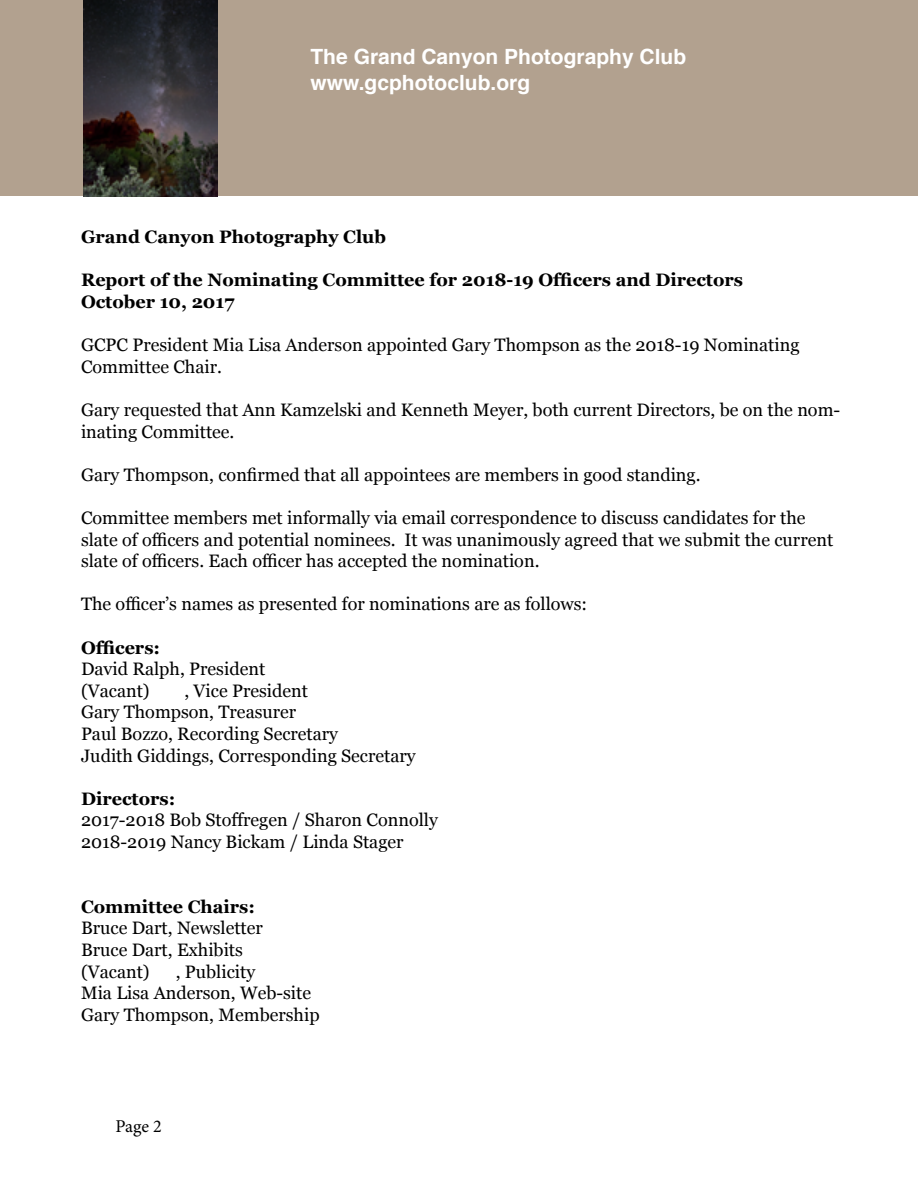
<style>
.page{position:relative;width:918px;height:1188px;background:#fff}
.page>*{position:absolute;margin:0;border:0;box-sizing:border-box;transform-origin:0 0}
.t1{font:700 21px/25.2px "Helvetica";color:#fff}
.t2{font:18px/21.6px "Georgia";color:#000}
.t3{font:700 18px/21.6px "Georgia";color:#000}
.t4{font:18px "Minion Pro";color:#000}
</style>
<div class="page">
<div style="left:0;top:0;width:918px;height:195px;background:#b2a18f"></div>
<img style="left:83px;top:0;width:135px;height:197px">
<p class="t1" style="left:310px;top:45px;width:377px">The Grand Canyon Photography Club www.gcphotoclub.org</p>
<p class="t3" style="left:81px;top:225px;width:307px">Grand Canyon Photography Club</p>
<p class="t3" style="left:81px;top:268px;width:664px">Report of the Nominating Committee for 2018-19 Officers and Directors<br>October 10, 2017</p>
<p class="t2" style="left:81px;top:333px;width:720px">GCPC President Mia Lisa Anderson appointed Gary Thompson as the 2018-19 Nominating<br>Committee Chair.</p>
<p class="t2" style="left:81px;top:398px;width:761px">Gary requested that Ann Kamzelski and Kenneth Meyer, both current Directors, be on the nom&shy;inating Committee.</p>
<p class="t2" style="left:81px;top:463px;width:621px">Gary Thompson, confirmed that all appointees are members in good standing.</p>
<p class="t2" style="left:81px;top:506px;width:754px">Committee members met informally via email correspondence to discuss candidates for the slate of officers and potential nominees. It was unanimously agreed that we submit the current slate of officers. Each officer has accepted the nomination.</p>
<p class="t2" style="left:81px;top:593px;width:508px">The officer’s names as presented for nominations are as follows:</p>
<p class="t3" style="left:81px;top:636px;width:81px">Officers:</p>
<p class="t2" style="left:81px;top:657px;width:186px">David Ralph, President (Vacant)</p>
<p class="t2" style="left:81px;top:679px;width:336px;text-indent:103px">, Vice President<br>Gary Thompson, Treasurer<br>Paul Bozzo, Recording Secretary<br>Judith Giddings, Corresponding Secretary</p>
<p class="t3" style="left:81px;top:787px;width:96px">Directors:</p>
<p class="t2" style="left:81px;top:809px;width:358px">2017-2018 Bob Stoffregen / Sharon Connolly<br>2018-2019 Nancy Bickam / Linda Stager</p>
<p class="t3" style="left:81px;top:895px;width:176px">Committee Chairs:</p>
<p class="t2" style="left:81px;top:917px;width:183px">Bruce Dart, Newsletter<br>Bruce Dart, Exhibits (Vacant)</p>
<p class="t2" style="left:81px;top:960px;width:240px;text-indent:95px">, Publicity<br>Mia Lisa Anderson, Web-site<br>Gary Thompson, Membership</p>
<p class="t4" style="left:116px;top:1114px;width:48px">Page 2</p>
</div>
